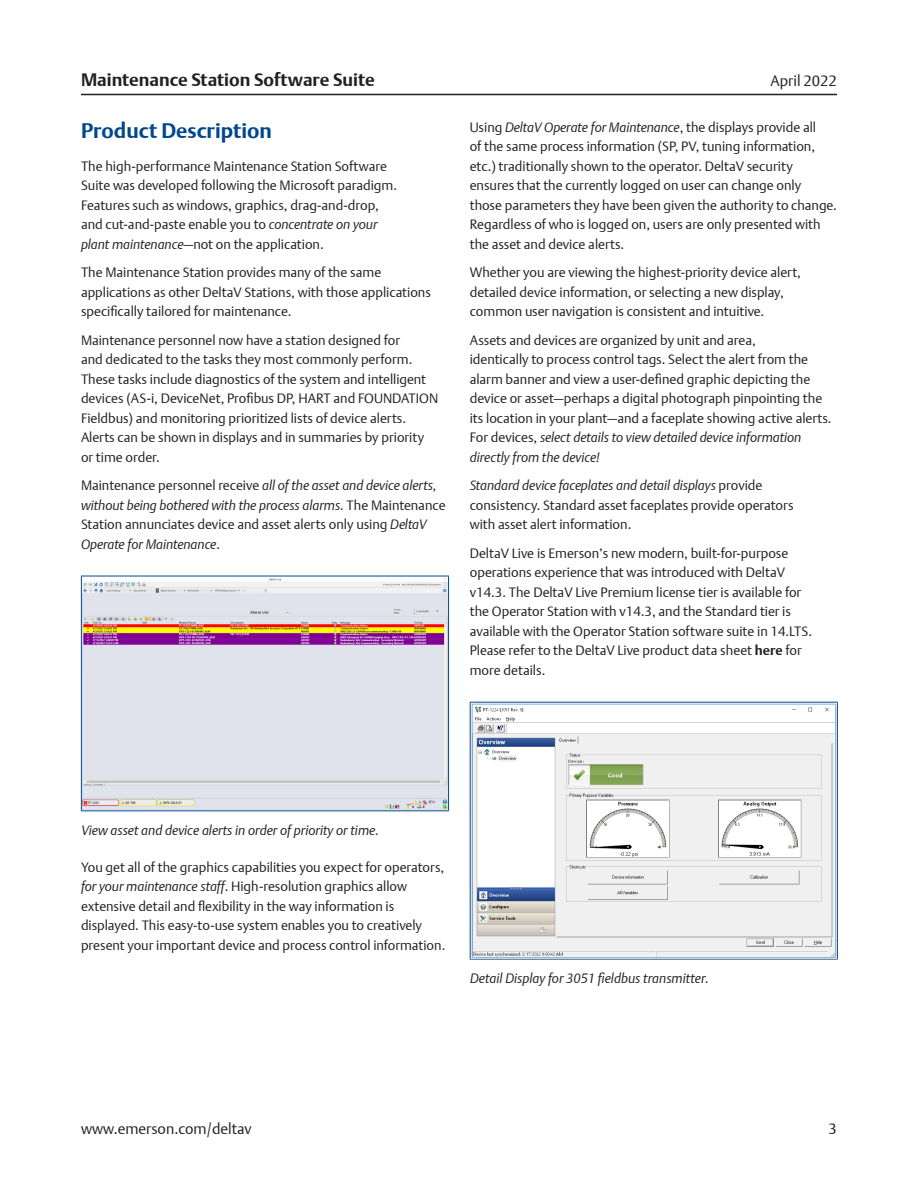
<style>
.page{position:relative;width:918px;height:1188px;background:#fff}
.page>*{position:absolute;margin:0;border:0;box-sizing:border-box;transform-origin:0 0}
.Subhead_1{font:700 21px "DTL Argo T";color:#01478d}
.t1{font:700 18px "DTL Argo T";color:#231f20}
.t2{font:15px "DTL Argo T Light";color:#231f20}
.Body_Text{font:13.5px/19.5px "DTL Argo T Light";color:#231f20}
.Body_Text-2{font:italic 13.5px/19.5px "DTL Argo T Light";letter-spacing:-.005em;color:#231f20}
.Image_Illustration_C{font:italic 13.5px "DTL Argo T Light";color:#231f20}
.s1{font-style:italic}
.s2{font-style:normal}
.s3{font-family:"DTL Argo T";font-weight:700}
</style>
<div class="page">
<hr style="left:81px;top:94px;width:756px;height:1px;background:#231f20">
<hr style="left:81px;top:576px;width:368px;height:1px;background:#01478d">
<hr style="left:81px;top:576px;width:1px;height:234px;background:#01478d">
<hr style="left:448px;top:576px;width:1px;height:234px;background:#01478d">
<hr style="left:81px;top:810px;width:368px;height:1px;background:#01478d">
<img style="left:82px;top:578px;width:365px;height:232px">
<hr style="left:470px;top:702px;width:368px;height:1px;background:#01478d">
<hr style="left:470px;top:703px;width:1px;height:256px;background:#01478d">
<hr style="left:837px;top:703px;width:1px;height:256px;background:#01478d">
<hr style="left:470px;top:959px;width:368px;height:1px;background:#01478d">
<img style="left:471px;top:703px;width:365px;height:255px">
<h2 class="t1" style="left:81px;top:69px;width:295px">Maintenance Station Software Suite</h2>
<p class="t2" style="left:770px;top:72px;width:68px">April 2022</p>
<p class="Subhead_1" style="left:81px;top:118px;width:192px">Product Description</p>
<p class="Body_Text" style="left:81px;top:156px;width:318px">The high-performance Maintenance Station Software Suite was developed following the Microsoft paradigm.<br>Features such as windows, graphics, drag-and-drop, and cut-and-paste enable you to <span class="s1">concentrate on your plant maintenance</span>—not on the application.</p>
<p class="Body_Text" style="left:81px;top:263px;width:352px">The Maintenance Station provides many of the same applications as other DeltaV Stations, with those applications specifically tailored for maintenance.</p>
<p class="Body_Text" style="left:81px;top:330px;width:359px">Maintenance personnel now have a station designed for<br>and dedicated to the tasks they most commonly perform.<br>These tasks include diagnostics of the system and intelligent devices (AS-i, DeviceNet, Profibus DP, HART and FOUNDATION Fieldbus) and monitoring prioritized lists of device alerts.<br>Alerts can be shown in displays and in summaries by priority or time order.</p>
<p class="Body_Text-2" style="left:81px;top:476px;width:366px"><span class="s2">Maintenance personnel receive</span> all of the asset and device alerts, without being bothered with the process alarms. <span class="s2">The Maintenance Station annunciates device and asset alerts only using</span> DeltaV Operate for Maintenance<span class="s2">.</span></p>
<p class="Body_Text" style="left:470px;top:117px;width:369px">Using <span class="s1">DeltaV Operate for Maintenance</span>, the displays provide all<br>of the same process information (SP, PV, tuning information, etc.) traditionally shown to the operator. DeltaV security ensures that the currently logged on user can change only those parameters they have been given the authority to change.<br>Regardless of who is logged on, users are only presented with the asset and device alerts.</p>
<p class="Body_Text" style="left:470px;top:263px;width:333px">Whether you are viewing the highest-priority device alert, detailed device information, or selecting a new display, common user navigation is consistent and intuitive.</p>
<p class="Body_Text" style="left:470px;top:330px;width:363px">Assets and devices are organized by unit and area,<br>identically to process control tags. Select the alert from the alarm banner and view a user-defined graphic depicting the device or asset—perhaps a digital photograph pinpointing the its location in your plant—and a faceplate showing active alerts.<br>For devices, <span class="s1">select details to view detailed device information directly from the device!</span></p>
<p class="Body_Text" style="left:470px;top:476px;width:325px"><span class="s1">Standard device faceplates and detail displays</span> provide consistency. Standard asset faceplates provide operators with asset alert information.</p>
<p class="Body_Text" style="left:470px;top:543px;width:344px">DeltaV Live is Emerson’s new modern, built-for-purpose operations experience that was introduced with DeltaV v14.3. The DeltaV Live Premium license tier is available for the Operator Station with v14.3, and the Standard tier is available with the Operator Station software suite in 14.LTS.<br>Please refer to the DeltaV Live product data sheet <span class="s3">here</span> for more details.</p>
<p class="Image_Illustration_C" style="left:81px;top:822px;width:299px">View asset and device alerts in order of priority or time.</p>
<p class="Body_Text" style="left:81px;top:857px;width:366px">You get all of the graphics capabilities you expect for operators, <span class="s1">for your maintenance staff</span>. High-resolution graphics allow extensive detail and flexibility in the way information is displayed. This easy-to-use system enables you to creatively present your important device and process control information.</p>
<p class="Image_Illustration_C" style="left:470px;top:970px;width:240px">Detail Display for 3051 fieldbus transmitter.</p>
<p class="t2" style="left:81px;top:1120px;width:172px">www.emerson.com/deltav</p>
<p class="t2" style="left:829px;top:1120px;width:10px">3</p>
</div>
